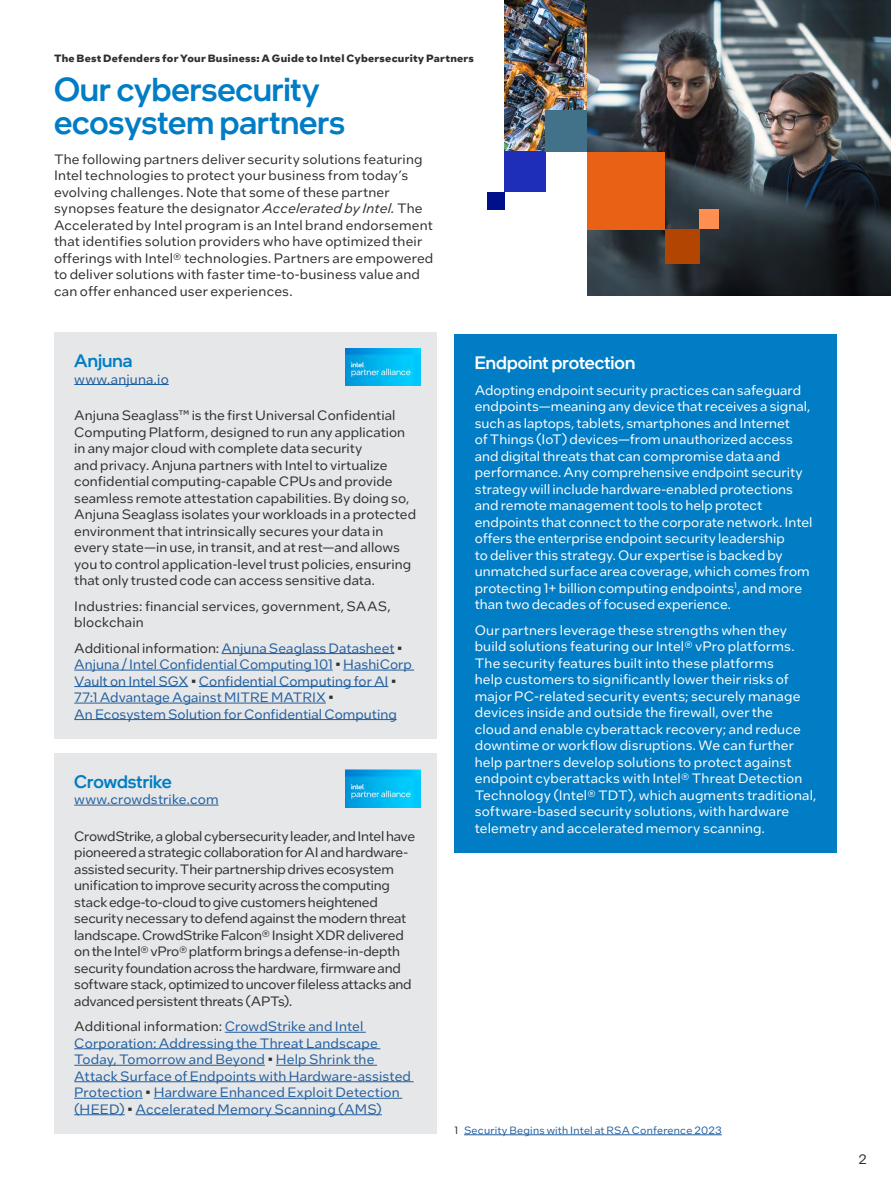
<style>
.page{position:relative;width:891px;height:1188px;background:#fff}
.page>*{position:absolute;margin:0;border:0;box-sizing:border-box;transform-origin:0 0}
.ProdName_-_Product_Name{font:500 33px/33px "Intel One Display";color:#007dc5}
.CopyHeaderBlue{font:500 18px "Intel One Display";color:#fff}
.CopyHeaderBox{font:500 18px "Intel One Display";letter-spacing:.005em;color:#007dc5}
.MainCopy___Caption{font:13.5px/16.5px "Intel One Text";color:#2e2f2f}
.MainCopy___Caption-2{font:13.5px/16.5px "Intel One Text";letter-spacing:.005em;color:#fff}
.MainCopy___Caption-3{font:13.5px/16.5px "Intel One Text";letter-spacing:.005em;color:#215e9e}
.Website{font:13.5px "Intel One Text";letter-spacing:.015em;color:#215e9e}
.t1{font:700 10.5px "Intel One Text";letter-spacing:.02em;color:#2e2f2f}
.MainCopy___Caption-4{font:10.5px "Intel One Text";letter-spacing:.02em;color:#215e9e}
.s1{font-style:italic}
.s2{color:#2e2f2f}
</style>
<div class="page">
<div style="left:54px;top:333px;width:383px;height:406px;background:#e6e7e8"></div>
<hr style="left:74px;top:384px;width:95px;height:1px;background:#215e9e">
<hr style="left:222px;top:653px;width:173px;height:1px;background:#215e9e">
<hr style="left:74px;top:670px;width:259px;height:1px;background:#215e9e">
<hr style="left:343px;top:670px;width:71px;height:1px;background:#215e9e">
<hr style="left:74px;top:686px;width:114px;height:1px;background:#215e9e">
<hr style="left:199px;top:686px;width:189px;height:1px;background:#215e9e">
<hr style="left:74px;top:703px;width:252px;height:1px;background:#215e9e">
<hr style="left:74px;top:719px;width:323px;height:1px;background:#215e9e">
<img style="left:346px;top:348px;width:75px;height:38px">
<img style="left:505px;top:0;width:82px;height:152px">
<img style="left:587px;top:0;width:304px;height:296px">
<div style="left:505px;top:152px;width:41px;height:40px;background:#1e2eb8"></div>
<div style="left:587px;top:152px;width:78px;height:77px;background:#e96115"></div>
<div style="left:546px;top:111px;width:41px;height:41px;background:#41728a"></div>
<div style="left:665px;top:229px;width:34px;height:35px;background:#b24501"></div>
<div style="left:487px;top:192px;width:18px;height:18px;background:#000f8a"></div>
<div style="left:699px;top:210px;width:20px;height:19px;background:#ff8f51"></div>
<div style="left:454px;top:335px;width:383px;height:518px;background:#007dc5"></div>
<div style="left:54px;top:753px;width:383px;height:381px;background:#e6e7e8"></div>
<hr style="left:74px;top:805px;width:145px;height:1px;background:#215e9e">
<hr style="left:225px;top:1032px;width:141px;height:1px;background:#215e9e">
<hr style="left:74px;top:1048px;width:306px;height:1px;background:#215e9e">
<hr style="left:74px;top:1065px;width:191px;height:1px;background:#215e9e">
<hr style="left:276px;top:1065px;width:101px;height:1px;background:#215e9e">
<hr style="left:74px;top:1081px;width:340px;height:1px;background:#215e9e">
<hr style="left:74px;top:1098px;width:69px;height:1px;background:#215e9e">
<hr style="left:154px;top:1098px;width:248px;height:1px;background:#215e9e">
<hr style="left:74px;top:1114px;width:51px;height:1px;background:#215e9e">
<hr style="left:136px;top:1114px;width:246px;height:1px;background:#215e9e">
<img style="left:346px;top:770px;width:75px;height:37px">
<hr style="left:464px;top:1135px;width:258px;height:1px;background:#215e9e">
<p class="t1" style="left:54px;top:51px;width:422px">The Best Defenders for Your Business: A Guide to Intel Cybersecurity Partners</p>
<p class="ProdName_-_Product_Name" style="left:54px;top:72px;width:293px">Our cybersecurity ecosystem partners</p>
<p class="MainCopy___Caption" style="left:54px;top:150px;width:381px">The following partners deliver security solutions featuring Intel technologies to protect your business from today’s evolving challenges. Note that some of these partner synopses feature the designator <span class="s1">Accelerated by Intel.</span> The Accelerated by Intel program is an Intel brand endorsement that identifies solution providers who have optimized their offerings with Intel® technologies. Partners are empowered to deliver solutions with faster time-to-business value and can offer enhanced user experiences.</p>
<p class="CopyHeaderBox" style="left:74px;top:349px;width:60px">Anjuna</p>
<p class="Website" style="left:74px;top:370px;width:96px">www.anjuna.io</p>
<p class="MainCopy___Caption" style="left:74px;top:407px;width:343px">Anjuna Seaglass™ is the first Universal Confidential Computing Platform, designed to run any application in any major cloud with complete data security<br>and privacy. Anjuna partners with Intel to virtualize confidential computing-capable CPUs and provide seamless remote attestation capabilities. By doing so, Anjuna Seaglass isolates your workloads in a protected environment that intrinsically secures your data in every state—in use, in transit, and at rest—and allows you to control application-level trust policies, ensuring that only trusted code can access sensitive data.</p>
<p class="MainCopy___Caption" style="left:74px;top:597px;width:318px">Industries: financial services, government, SAAS, blockchain</p>
<p class="MainCopy___Caption-3" style="left:74px;top:639px;width:339px"><span class="s2">Additional information:</span> Anjuna Seaglass Datasheet <span class="s2">• </span>Anjuna / Intel Confidential Computing 101 <span class="s2">•</span> HashiCorp Vault on Intel SGX <span class="s2">•</span> Confidential Computing for AI <span class="s2">• </span>77:1 Advantage Against MITRE MATRIX <span class="s2">•<br></span>An Ecosystem Solution for Confidential Computing</p>
<p class="CopyHeaderBox" style="left:74px;top:770px;width:99px">Crowdstrike</p>
<p class="Website" style="left:74px;top:790px;width:146px">www.crowdstrike.com</p>
<p class="MainCopy___Caption" style="left:74px;top:827px;width:342px">CrowdStrike, a global cybersecurity leader, and Intel have pioneered a strategic collaboration for AI and hardware&shy;assisted security. Their partnership drives ecosystem unification to improve security across the computing stack edge-to-cloud to give customers heightened security necessary to defend against the modern threat landscape. CrowdStrike Falcon® Insight XDR delivered on the Intel® vPro® platform brings a defense-in-depth security foundation across the hardware, firmware and software stack, optimized to uncover fileless attacks and advanced persistent threats (APTs).</p>
<p class="MainCopy___Caption-3" style="left:74px;top:1018px;width:338px"><span class="s2">Additional information:</span> CrowdStrike and Intel Corporation: Addressing the Threat Landscape Today, Tomorrow and Beyond <span class="s2">•</span> Help Shrink the Attack Surface of Endpoints with Hardware-assisted Protection <span class="s2">•</span> Hardware Enhanced Exploit Detection (HEED) <span class="s2">•</span> Accelerated Memory Scanning (AMS)</p>
<p class="CopyHeaderBlue" style="left:475px;top:352px;width:162px">Endpoint protection</p>
<p class="MainCopy___Caption-2" style="left:475px;top:381px;width:339px">Adopting endpoint security practices can safeguard endpoints—meaning any device that receives a signal, such as laptops, tablets, smartphones and Internet<br>of Things (IoT) devices—from unauthorized access and digital threats that can compromise data and performance. Any comprehensive endpoint security strategy will include hardware-enabled protections and remote management tools to help protect endpoints that connect to the corporate network. Intel offers the enterprise endpoint security leadership<br>to deliver this strategy. Our expertise is backed by unmatched surface area coverage, which comes from protecting 1+ billion computing endpoints<sup>1</sup>, and more than two decades of focused experience.</p>
<p class="MainCopy___Caption-2" style="left:475px;top:621px;width:343px">Our partners leverage these strengths when they build solutions featuring our Intel® vPro platforms.<br>The security features built into these platforms<br>help customers to significantly lower their risks of major PC-related security events; securely manage devices inside and outside the firewall, over the<br>cloud and enable cyberattack recovery; and reduce downtime or workflow disruptions. We can further help partners develop solutions to protect against endpoint cyberattacks with Intel® Threat Detection Technology (Intel® TDT), which augments traditional, software-based security solutions, with hardware telemetry and accelerated memory scanning.</p>
<p class="MainCopy___Caption-4" style="left:454px;top:1123px;width:269px"><span class="s2">1</span> Security Begins with Intel at RSA Conference 2023</p>
<p class="MainCopy___Caption" style="left:858px;top:1150px;width:10px">2</p>
</div>
